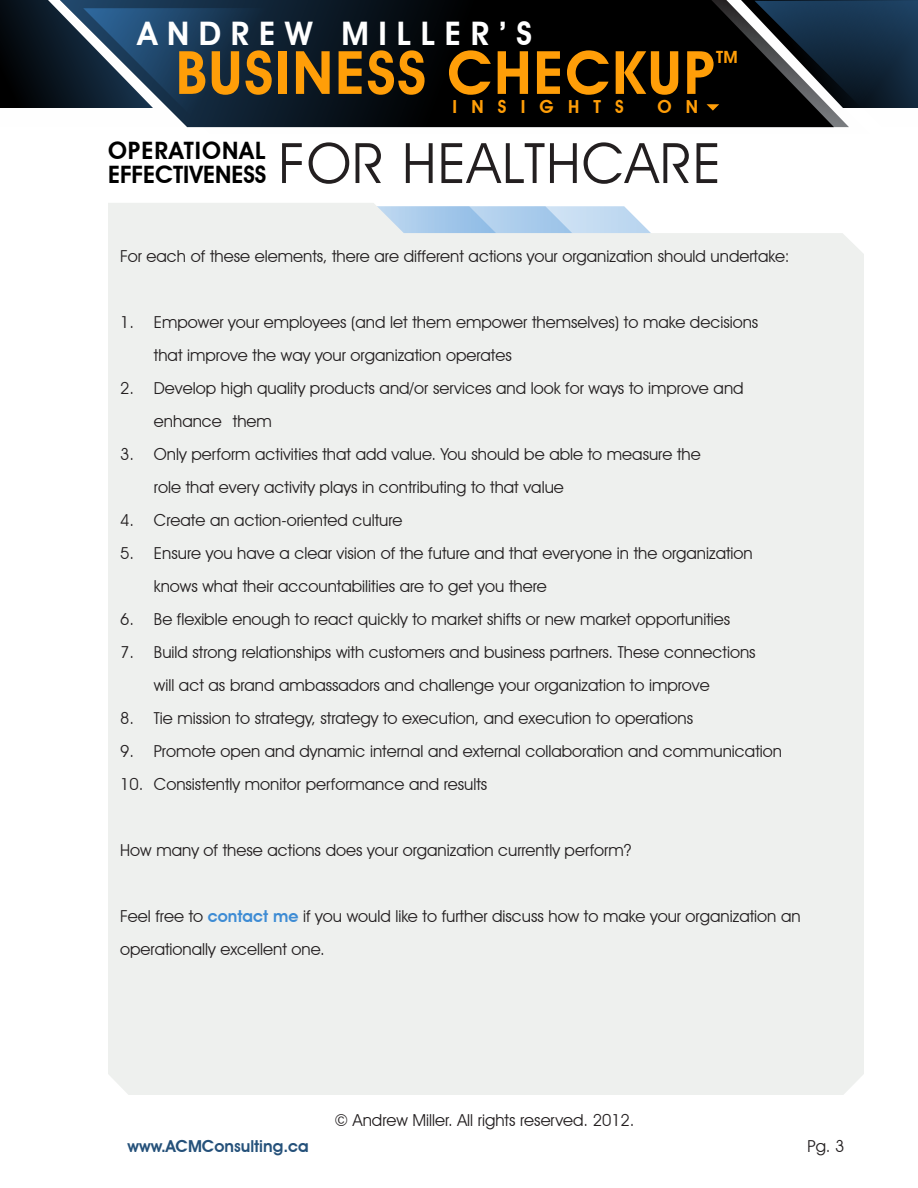
<style>
.page{position:relative;width:918px;height:1188px;background:#fff}
.page>*{position:absolute;margin:0;border:0;box-sizing:border-box;transform-origin:0 0}
.t1{font:600 60px "Avant Garde IT Cby BT";letter-spacing:.03em;color:#ff9e08}
.t2{font:55.95px "Avant Garde IT Cby BT";letter-spacing:.025em;color:#231f20}
.t3{font:600 32.4px "Avant Garde IT Cby BT";letter-spacing:.3em;color:#fff}
.t4{font:600 24px "Avant Garde IT Cby BT";color:#000}
.t5{font:600 24px "Avant Garde IT Cby BT";letter-spacing:.045em;color:#000}
.t6{font:600 18px "Avant Garde IT Cby BT";letter-spacing:.79em;color:#ff9e08}
.t7{font:600 16.8px "Avant Garde IT Cby BT";color:#ff9e08}
.numeros{font:16.5px/33px "Avant Garde IT Cby BT";color:#231f20}
.t8{font:600 16.5px "Avant Garde IT Cby BT";color:#25517a}
.s1{font-weight:600;color:#3e8cd4}
</style>
<div class="page">
<svg style="left:0;top:0;width:60px;height:108px;background:#091118"></svg>
<svg style="left:60px;top:0;width:674px;height:108px;background:#15222e"></svg>
<svg style="left:83px;top:8px;width:766px;height:120px;background:#131c25"></svg>
<svg style="left:741px;top:0;width:177px;height:127px;background:#313f4c"></svg>
<svg style="left:707px;top:104px;width:12px;height:7px"></svg>
<div style="left:108px;top:203px;width:756px;height:892px;background:#eef0ee"></div>
<p class="t3" style="left:138px;top:14px;width:396px">ANDREW MILLER’S</p>
<p class="t1" style="left:176px;top:37px;width:540px">BUSINESS CHECKUP</p>
<p class="t7" style="left:716px;top:47px;width:23px">TM</p>
<p class="t6" style="left:453px;top:95px;width:173px">INSIGHTS</p>
<p class="t6" style="left:658px;top:95px;width:42px">O N</p>
<p class="t5" style="left:108px;top:136px;width:159px">OPERATIONAL</p>
<p class="t4" style="left:108px;top:160px;width:160px">EFFECTIVENESS</p>
<p class="t2" style="left:278px;top:129px;width:444px">FOR HEALTHCARE</p>
<p class="numeros" style="left:120px;top:239px;width:671px">For each of these elements, there are different actions your organization should undertake:</p>
<p class="numeros" style="left:154px;top:305px;width:606px;text-indent:-34px">1. Empower your employees (and let them empower themselves) to make decisions that improve the way your organization operates</p>
<p class="numeros" style="left:154px;top:371px;width:591px;text-indent:-34px">2. Develop high quality products and/or services and look for ways to improve and enhance them</p>
<p class="numeros" style="left:154px;top:437px;width:548px;text-indent:-34px">3. Only perform activities that add value. You should be able to measure the role that every activity plays in contributing to that value</p>
<p class="numeros" style="left:120px;top:503px;width:284px">4. Create an action-oriented culture</p>
<p class="numeros" style="left:154px;top:536px;width:600px;text-indent:-34px">5. Ensure you have a clear vision of the future and that everyone in the organization knows what their accountabilities are to get you there</p>
<p class="numeros" style="left:120px;top:602px;width:612px">6. Be flexible enough to react quickly to market shifts or new market opportunities</p>
<p class="numeros" style="left:154px;top:635px;width:603px;text-indent:-34px">7. Build strong relationships with customers and business partners. These connections will act as brand ambassadors and challenge your organization to improve</p>
<p class="numeros" style="left:120px;top:701px;width:574px">8. Tie mission to strategy, strategy to execution, and execution to operations</p>
<p class="numeros" style="left:120px;top:734px;width:663px">9. Promote open and dynamic internal and external collaboration and communication</p>
<p class="numeros" style="left:120px;top:767px;width:369px">10. Consistently monitor performance and results</p>
<p class="numeros" style="left:120px;top:833px;width:513px">How many of these actions does your organization currently perform?</p>
<p class="numeros" style="left:120px;top:899px;width:682px">Feel free to <span class="s1">contact me</span> if you would like to further discuss how to make your organization an operationally excellent one.</p>
<p class="numeros" style="left:335px;top:1103px;width:302px">© Andrew Miller. All rights reserved. 2012.</p>
<p class="t8" style="left:128px;top:1136px;width:183px">www.ACMConsulting.ca</p>
<p class="numeros" style="left:807px;top:1130px;width:38px">Pg. 3</p>
</div>
